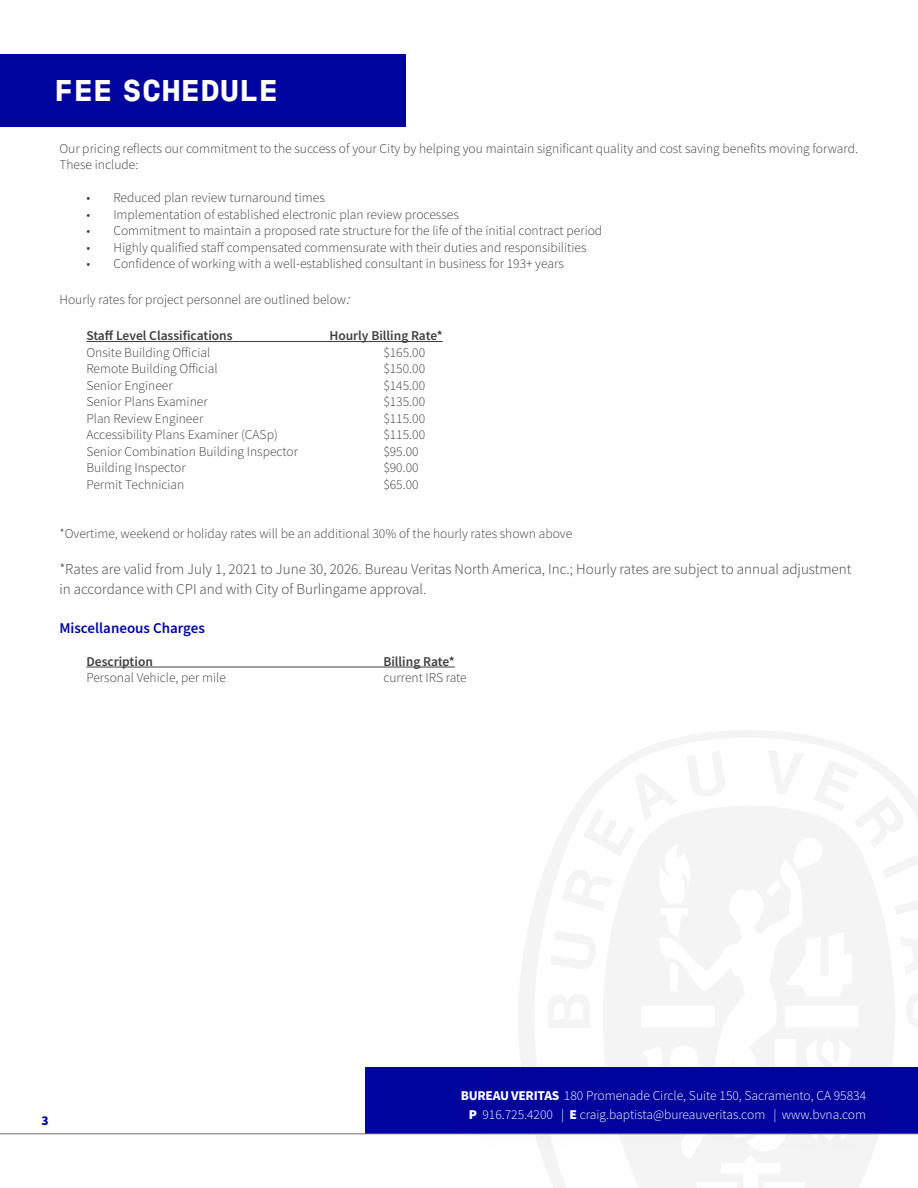
<style>
.page{position:relative;width:918px;height:1188px;background:#fff}
.page>*{position:absolute;margin:0;border:0;box-sizing:border-box;transform-origin:0 0}
.t1{font:700 expanded 30px "Bureau Veritas";color:#fff}
.t2{font:300 15px/19.5px "Source Sans Pro";color:#3e3e3f}
.t3{font:600 15px "Source Sans Pro";color:#00049e}
.t4{font:300 13.5px/16.5px "Source Sans Pro";color:#3e3e3f}
.t5{font:300 13.5px/19.5px "Source Sans Pro";color:#fff;text-align:center}
.t6{font:600 13.5px "Source Sans Pro";color:#3e3e3f}
.t7{font:700 13.5px "Source Sans Pro";color:#00049e}
.s1{font-style:italic;font-size:15px}
.s2{font-weight:700}
.s3{font-weight:900}
</style>
<div class="page">
<svg style="left:518px;top:730px;width:300px;height:334px"></svg>
<svg style="left:534px;top:738px;width:322px;height:432px"></svg>
<svg style="left:547px;top:750px;width:371px;height:438px"></svg>
<div style="left:365px;top:1068px;width:553px;height:66px;background:#00049e"></div>
<hr style="left:0;top:1134px;width:918px;height:1px;background:#786e64">
<div style="left:438px;top:1064px;width:470px;height:102px;background:#231f20;opacity:.2"></div>
<div style="left:0;top:54px;width:405px;height:73px;background:#00049e"></div>
<hr style="left:86px;top:341px;width:357px;height:1px;background:#3e3e3f">
<hr style="left:86px;top:667px;width:369px;height:1px;background:#3e3e3f">
<p class="t1" style="left:54px;top:72px;width:226px">FEE SCHEDULE</p>
<p class="t4" style="left:59px;top:140px;width:800px">Our pricing reflects our commitment to the success of your City by helping you maintain significant quality and cost saving benefits moving forward.<br>These include:</p>
<p class="t4" style="left:86px;top:189px;width:240px">• Reduced plan review turnaround times</p>
<p class="t4" style="left:86px;top:206px;width:374px">• Implementation of established electronic plan review processes</p>
<p class="t4" style="left:86px;top:222px;width:517px">• Commitment to maintain a proposed rate structure for the life of the initial contract period</p>
<p class="t4" style="left:86px;top:239px;width:502px">• Highly qualified staff compensated commensurate with their duties and responsibilities</p>
<p class="t4" style="left:86px;top:255px;width:479px">• Confidence of working with a well-established consultant in business for 193+ years</p>
<p class="t4" style="left:59px;top:291px;width:297px">Hourly rates for project personnel are outlined below<span class="s1">:</span></p>
<p class="t6" style="left:86px;top:327px;width:148px">Staff Level Classifications</p>
<p class="t6" style="left:329px;top:327px;width:115px">Hourly Billing Rate*</p>
<p class="t4" style="left:86px;top:344px;width:125px">Onsite Building Official</p>
<p class="t4" style="left:383px;top:344px;width:43px">$165.00</p>
<p class="t4" style="left:86px;top:360px;width:133px">Remote Building Official</p>
<p class="t4" style="left:383px;top:360px;width:43px">$150.00</p>
<p class="t4" style="left:86px;top:377px;width:88px">Senior Engineer</p>
<p class="t4" style="left:383px;top:377px;width:43px">$145.00</p>
<p class="t4" style="left:86px;top:393px;width:123px">Senior Plans Examiner</p>
<p class="t4" style="left:383px;top:393px;width:43px">$135.00</p>
<p class="t4" style="left:86px;top:410px;width:118px">Plan Review Engineer</p>
<p class="t4" style="left:383px;top:410px;width:43px">$115.00</p>
<p class="t4" style="left:86px;top:426px;width:193px">Accessibility Plans Examiner (CASp)</p>
<p class="t4" style="left:383px;top:426px;width:43px">$115.00</p>
<p class="t4" style="left:86px;top:443px;width:213px">Senior Combination Building Inspector</p>
<p class="t4" style="left:383px;top:443px;width:37px">$95.00</p>
<p class="t4" style="left:86px;top:459px;width:101px">Building Inspector</p>
<p class="t4" style="left:383px;top:459px;width:37px">$90.00</p>
<p class="t4" style="left:86px;top:476px;width:100px">Permit Technician</p>
<p class="t4" style="left:383px;top:476px;width:37px">$65.00</p>
<p class="t4" style="left:59px;top:525px;width:514px">*Overtime, weekend or holiday rates will be an additional 30% of the hourly rates shown above</p>
<p class="t2" style="left:59px;top:559px;width:794px">*Rates are valid from July 1, 2021 to June 30, 2026. Bureau Veritas North America, Inc.; Hourly rates are subject to annual adjustment in accordance with CPI and with City of Burlingame approval.</p>
<p class="t3" style="left:59px;top:618px;width:147px">Miscellaneous Charges</p>
<p class="t6" style="left:86px;top:652px;width:68px">Description</p>
<p class="t6" style="left:383px;top:652px;width:73px">Billing Rate*</p>
<p class="t4" style="left:86px;top:669px;width:141px">Personal Vehicle, per mile</p>
<p class="t4" style="left:383px;top:669px;width:85px">current IRS rate</p>
<p class="t7" style="left:41px;top:1111px;width:9px">3</p>
<p class="t5" style="left:461px;top:1085px;width:407px"><span class="s2">BUREAU VERITAS</span> 180 Promenade Circle, Suite 150, Sacramento, CA 95834<br><span class="s3">P</span> 916.725.4200 | <span class="s3">E</span> craig.baptista@bureauveritas.com | www.bvna.com</p>
</div>
